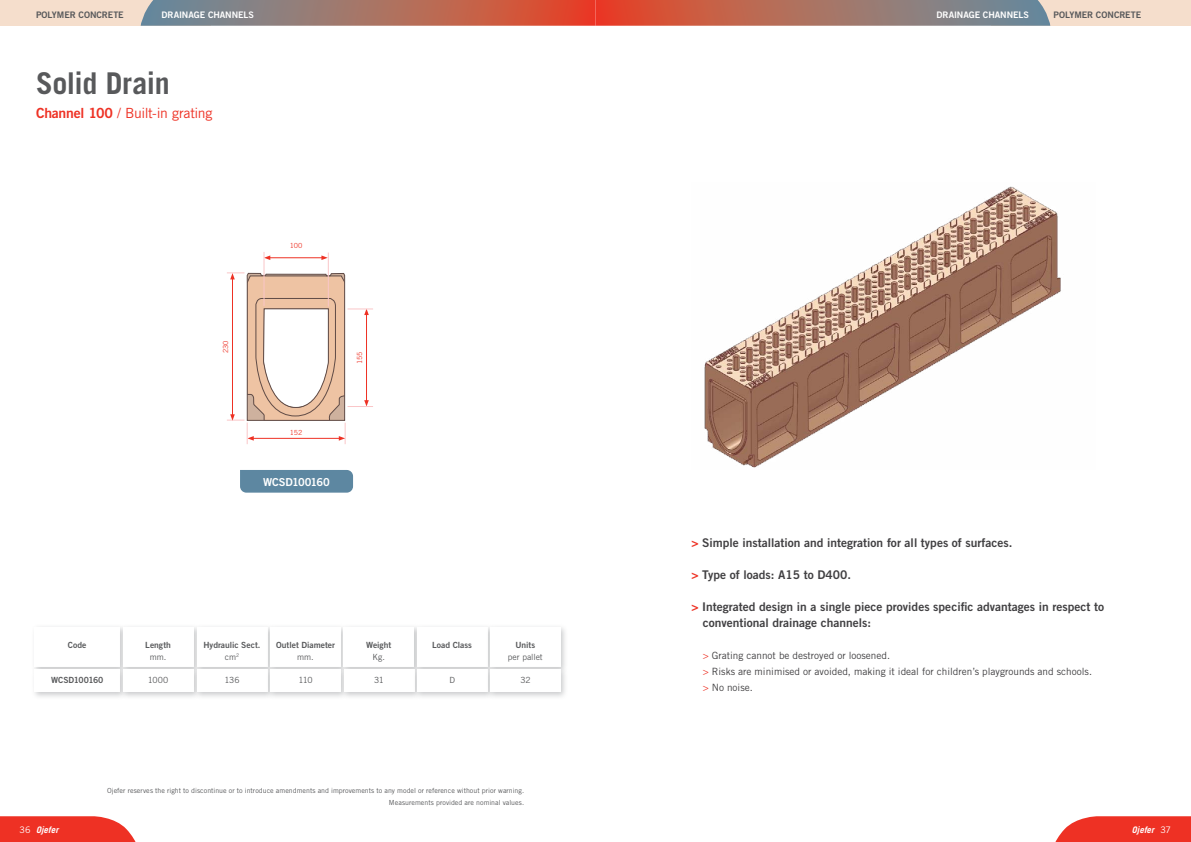
<style>
.page{position:relative;width:1191px;height:842px;background:#fff}
.page>*{position:absolute;margin:0;border:0;box-sizing:border-box;transform-origin:0 0}
.t1{font:700 30px "Trade Gothic LT";letter-spacing:-.015em;color:#58595b}
.t2{font:14px "Trade Gothic LT";letter-spacing:-.03em;color:#ee3124}
.t3{font:12px/16px "Trade Gothic LT Bold Two";color:#414042}
.t4{font:11px "Trade Gothic LT Bold Two";letter-spacing:-.02em;color:#fff}
.t5{font:10px/16px "Trade Gothic LT";color:#414042}
.t6{font:9px "Trade Gothic LT Bold Two";letter-spacing:-.01em;color:#fff}
.t7{font:9px "Trade Gothic LT Bold Two";letter-spacing:-.005em;color:#58595b}
.t8{font:italic 700 9px "Trade Gothic LT";letter-spacing:.01em;color:#fff}
.t9{font:8.5px "Trade Gothic LT Bold Two";color:#58595b}
.t10{font:8.5px "Trade Gothic LT";letter-spacing:-.01em;color:#58595b}
.t11{font:7px/12px "Trade Gothic LT";letter-spacing:.005em;color:#58595b;text-align:right}
.t12{font:7px "Trade Gothic LT";letter-spacing:-.005em;color:#ee3124}
.s1{font-family:"Trade Gothic LT Bold Two"}
.s2{color:#ee3124}
.s3{font-weight:400;font-style:normal}
</style>
<div class="page">
<svg style="left:1055px;top:816px;width:136px;height:26px;background:#ef4539"></svg>
<svg style="left:0;top:816px;width:136px;height:26px;background:#ef4539"></svg>
<div style="left:0;top:0;width:211px;height:26px;background:#f5decc"></div>
<div style="left:31px;top:623px;width:96px;height:51px;background:#fafafa"></div>
<div style="left:35px;top:627px;width:85px;height:40px;background:#fff"></div>
<div style="left:31px;top:665px;width:96px;height:34px;background:#939598;opacity:.5"></div>
<div style="left:35px;top:669px;width:85px;height:23px;background:#fff"></div>
<div style="left:119px;top:623px;width:82px;height:51px;background:#939598;opacity:.5"></div>
<div style="left:123px;top:627px;width:70px;height:40px;background:#fff"></div>
<div style="left:119px;top:665px;width:82px;height:34px;background:#939598;opacity:.5"></div>
<div style="left:123px;top:669px;width:70px;height:23px;background:#fff"></div>
<div style="left:240px;top:470px;width:114px;height:23px;background:#5d87a1"></div>
<div style="left:193px;top:623px;width:82px;height:51px;background:#939598;opacity:.5"></div>
<div style="left:197px;top:627px;width:70px;height:40px;background:#fff"></div>
<div style="left:193px;top:665px;width:82px;height:34px;background:#939598;opacity:.5"></div>
<div style="left:197px;top:669px;width:70px;height:23px;background:#fff"></div>
<div style="left:266px;top:623px;width:82px;height:51px;background:#939598;opacity:.5"></div>
<div style="left:270px;top:627px;width:71px;height:40px;background:#fff"></div>
<div style="left:266px;top:665px;width:82px;height:34px;background:#939598;opacity:.5"></div>
<div style="left:270px;top:669px;width:71px;height:23px;background:#fff"></div>
<div style="left:340px;top:623px;width:82px;height:51px;background:#939598;opacity:.5"></div>
<div style="left:343px;top:627px;width:71px;height:40px;background:#fff"></div>
<div style="left:340px;top:665px;width:82px;height:34px;background:#939598;opacity:.5"></div>
<div style="left:344px;top:669px;width:70px;height:23px;background:#fff"></div>
<div style="left:413px;top:623px;width:82px;height:51px;background:#939598;opacity:.5"></div>
<div style="left:417px;top:627px;width:70px;height:40px;background:#fff"></div>
<div style="left:413px;top:665px;width:82px;height:34px;background:#939598;opacity:.5"></div>
<div style="left:417px;top:669px;width:70px;height:23px;background:#fff"></div>
<hr style="left:269px;top:257px;width:54px;height:1px;background:#ee3124">
<svg style="left:265px;top:255px;width:5px;height:5px"></svg>
<svg style="left:321px;top:255px;width:7px;height:5px"></svg>
<svg style="left:227px;top:273px;width:146px;height:171px"></svg>
<hr style="left:264px;top:252px;width:1px;height:54px;background:#fac6c8">
<hr style="left:328px;top:252px;width:1px;height:54px;background:#fac6c8">
<div style="left:486px;top:623px;width:82px;height:51px;background:#939598;opacity:.5"></div>
<div style="left:490px;top:627px;width:71px;height:40px;background:#fff"></div>
<div style="left:486px;top:665px;width:82px;height:34px;background:#939598;opacity:.5"></div>
<div style="left:490px;top:669px;width:71px;height:23px;background:#fff"></div>
<img style="left:704px;top:186px;width:357px;height:282px">
<div style="left:991px;top:0;width:200px;height:25px;background:#f5decc"></div>
<svg style="left:141px;top:0;width:909px;height:26px;background:#aa7065"></svg>
<p class="t7" style="left:36px;top:9px;width:89px">POLYMER CONCRETE</p>
<p class="t7" style="left:1053px;top:9px;width:89px">POLYMER CONCRETE</p>
<p class="t6" style="left:162px;top:9px;width:94px">DRAINAGE CHANNELS</p>
<p class="t6" style="left:936px;top:9px;width:94px">DRAINAGE CHANNELS</p>
<h1 class="t1" style="left:36px;top:65px;width:135px">Solid Drain</h1>
<p class="t2" style="left:36px;top:105px;width:178px"><span class="s1">Channel 100</span> / Built-in grating</p>
<p class="t12" style="left:290px;top:241px;width:14px">100</p>
<p class="t12" style="left:221px;top:353px;width:14px;rotate:-90deg">230</p>
<p class="t12" style="left:290px;top:428px;width:14px">152</p>
<p class="t4" style="left:263px;top:475px;width:68px">WCSD100160</p>
<p class="t12" style="left:355px;top:364px;width:14px;rotate:-90deg">155</p>
<p class="t9" style="left:68px;top:639px;width:20px">Code</p>
<p class="t9" style="left:145px;top:639px;width:27px">Length</p>
<p class="t10" style="left:150px;top:651px;width:18px">mm.</p>
<p class="t9" style="left:51px;top:675px;width:54px">WCSD100160</p>
<p class="t10" style="left:148px;top:674px;width:22px">1000</p>
<p class="t9" style="left:203px;top:639px;width:58px">Hydraulic Sect.</p>
<p class="t9" style="left:432px;top:639px;width:41px">Load Class</p>
<p class="t10" style="left:225px;top:651px;width:16px">cm<sup>2</sup></p>
<p class="t9" style="left:276px;top:639px;width:60px">Outlet Diameter</p>
<p class="t10" style="left:297px;top:651px;width:18px">mm.</p>
<p class="t9" style="left:366px;top:639px;width:27px">Weight</p>
<p class="t10" style="left:372px;top:651px;width:14px">Kg.</p>
<p class="t10" style="left:224px;top:674px;width:17px">136</p>
<p class="t10" style="left:298px;top:674px;width:16px">110</p>
<p class="t10" style="left:374px;top:674px;width:11px">31</p>
<p class="t10" style="left:449px;top:674px;width:7px">D</p>
<p class="t9" style="left:515px;top:639px;width:21px">Units</p>
<p class="t10" style="left:508px;top:651px;width:36px">per pallet</p>
<p class="t10" style="left:520px;top:674px;width:12px">32</p>
<p class="t11" style="left:107px;top:784px;width:418px">Ojefer reserves the right to discontinue or to introduce amendments and improvements to any model or reference without prior warning.<br>Measurements provided are nominal values.</p>
<p class="t3" style="left:691px;top:534px;width:323px"><span class="s2">&gt;</span> Simple installation and integration for all types of surfaces.</p>
<p class="t3" style="left:691px;top:566px;width:161px"><span class="s2">&gt;</span> Type of loads: A15 to D400.</p>
<p class="t3" style="left:702px;top:598px;width:403px;text-indent:-11px"><span class="s2">&gt;</span> Integrated design in a single piece provides specific advantages in respect to conventional drainage channels:</p>
<p class="t5" style="left:702px;top:647px;width:391px"><span class="s2">&gt;</span> Grating cannot be destroyed or loosened.<br><span class="s2">&gt;</span> Risks are minimised or avoided, making it ideal for children’s playgrounds and schools. <span class="s2">&gt;</span> No noise.</p>
<p class="t8" style="left:20px;top:824px;width:40px"><span class="s3">36</span> Ojefer</p>
<p class="t8" style="left:1131px;top:824px;width:41px">Ojefer <span class="s3">37</span></p>
</div>
